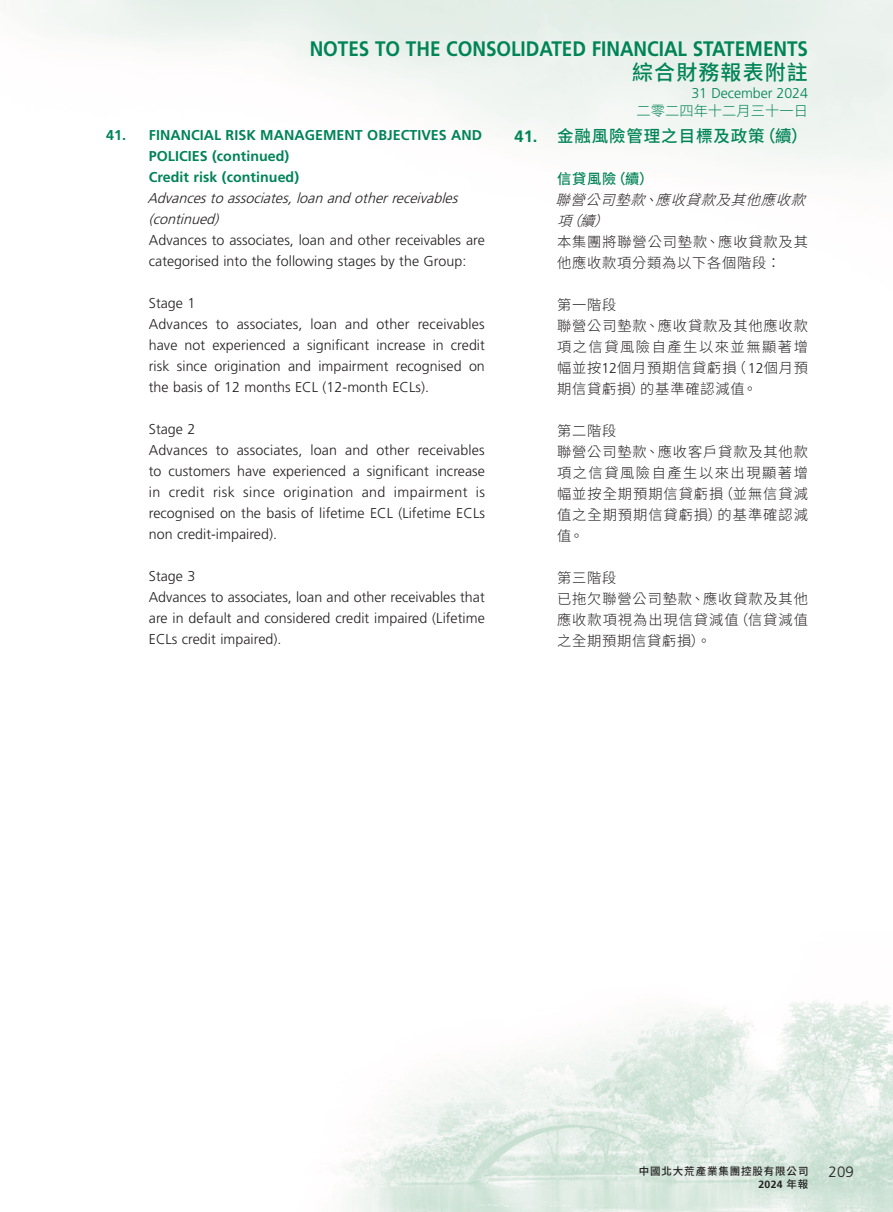
<style>
.page{position:relative;width:893px;height:1212px;background:#fff}
.page>*{position:absolute;margin:0;border:0;box-sizing:border-box;transform-origin:0 0}
.t1{font:700 21px "Frutiger LT Std";color:#008457;scale:.9 1}
.t2{font:500 21px "Source Han Sans TC";letter-spacing:.055em;color:#008457}
.C_Heading_1{font:500 16.5px "Source Han Sans TC";letter-spacing:.055em;color:#008457}
.t3{font:300 15px "Frutiger LT Std";color:#231f20}
.Body_Text{font:300 14.25px/21px "Frutiger LT Std";letter-spacing:.005em;color:#231f20;text-align:justify}
.C_Body_Text{font:300 14.25px/21px "Source Han Sans TC";letter-spacing:.06em;color:#231f20;text-align:justify}
.Heading_1{font:700 14.25px/21px "Frutiger LT Std";letter-spacing:.005em;color:#008457}
.Heading_3{font:italic 300 14.25px/21px "Frutiger LT Std";color:#231f20}
.Heading_2{font:700 14.25px "Frutiger LT Std";letter-spacing:.005em;color:#008457}
.C_Heading_3{font:italic 300 14.25px/21px "Source Han Sans TC";color:#231f20}
.Heading_4{font:300 14.25px "Frutiger LT Std";letter-spacing:.005em;color:#231f20}
.t4{font:300 14.25px "Frutiger LT Std";letter-spacing:-.005em;color:#008457}
.t5{font:300 14.25px "Source Han Sans TC";letter-spacing:.005em;color:#008457}
.C_Heading_4{font:300 14.25px "Source Han Sans TC";letter-spacing:.055em;color:#231f20}
.C_Heading_2{font:500 14.25px "Source Han Sans TC";color:#008457}
.t6{font:500 10.5px "Source Han Sans TC";letter-spacing:.085em;color:#231f20}
.t7{font:700 10.5px "Frutiger LT Std";color:#231f20}
.s1{font-family:"Frutiger LT Std";font-weight:700}
.s2{font-family:"Frutiger LT Std"}
.s3{font-family:"Source Han Sans TC";font-weight:500}
</style>
<div class="page">
<img style="left:43px;top:0;width:850px;height:1212px">
<h1 class="t1" style="left:310px;top:36px;width:555px">NOTES TO THE CONSOLIDATED FINANCIAL STATEMENTS</h1>
<h1 class="t2" style="left:632px;top:60px;width:177px">綜合財務報表附註</h1>
<p class="t4" style="left:691px;top:85px;width:118px">31 December 2024</p>
<p class="t5" style="left:636px;top:103px;width:173px">二零二四年十二月三十一日</p>
<p class="Heading_1" style="left:149px;top:125px;width:335px;text-indent:-43px">41. FINANCIAL RISK MANAGEMENT OBJECTIVES AND<br>POLICIES (continued)</p>
<p class="Heading_2" style="left:149px;top:169px;width:152px">Credit risk (continued)</p>
<p class="Heading_3" style="left:147px;top:188px;width:316px">Advancestoassociates,loanandotherreceivables (continued)</p>
<p class="Body_Text" style="left:149px;top:230px;width:338px">Advances to associates, loan and other receivables are categorised into the following stages by the Group:</p>
<p class="Heading_4" style="left:149px;top:295px;width:48px">Stage 1</p>
<p class="Body_Text" style="left:149px;top:314px;width:338px">Advances to associates, loan and other receivables have not experienced a significant increase in credit risk since origination and impairment recognised on the basis of 12 months ECL (12-month ECLs).</p>
<p class="Heading_4" style="left:149px;top:421px;width:48px">Stage 2</p>
<p class="Body_Text" style="left:149px;top:440px;width:338px">Advances to associates, loan and other receivables to customers have experienced a significant increase in credit risk since origination and impairment is recognised on the basis of lifetime ECL (Lifetime ECLs non credit-impaired).</p>
<p class="Heading_4" style="left:149px;top:568px;width:48px">Stage 3</p>
<p class="Body_Text" style="left:149px;top:587px;width:338px">Advances to associates, loan and other receivables that are in default and considered credit impaired (Lifetime ECLs credit impaired).</p>
<p class="C_Heading_1" style="left:514px;top:127px;width:294px"><span class="s1">41.</span> 金融風險管理之目標及政策（續）</p>
<p class="C_Heading_2" style="left:557px;top:171px;width:98px">信貸風險（續）</p>
<p class="C_Heading_3" style="left:556px;top:190px;width:262px">聯營公司墊款、應收貸款及其他應收款項（續）</p>
<p class="C_Body_Text" style="left:557px;top:232px;width:252px">本集團將聯營公司墊款、應收貸款及其他應收款項分類為以下各個階段：</p>
<p class="C_Heading_4" style="left:557px;top:297px;width:61px">第一階段</p>
<p class="C_Body_Text" style="left:557px;top:316px;width:252px">聯營公司墊款、應收貸款及其他應收款項之信貸風險自產生以來並無顯著增幅並按<span class="s2">12</span>個月預期信貸虧損（<span class="s2">12</span>個月預期信貸虧損）的基準確認減值。</p>
<p class="C_Heading_4" style="left:557px;top:423px;width:61px">第二階段</p>
<p class="C_Body_Text" style="left:557px;top:442px;width:252px">聯營公司墊款、應收客戶貸款及其他款項之信貸風險自產生以來出現顯著增幅並按全期預期信貸虧損（並無信貸減值之全期預期信貸虧損）的基準確認減值。</p>
<p class="C_Heading_4" style="left:557px;top:570px;width:61px">第三階段</p>
<p class="C_Body_Text" style="left:557px;top:589px;width:252px">已拖欠聯營公司墊款、應收貸款及其他應收款項視為出現信貸減值（信貸減值之全期預期信貸虧損）。</p>
<p class="t6" style="left:639px;top:1165px;width:171px">中國北大荒產業集團控股有限公司</p>
<p class="t3" style="left:829px;top:1164px;width:27px">209</p>
<p class="t7" style="left:758px;top:1178px;width:52px">2024 <span class="s3">年報</span></p>
</div>
